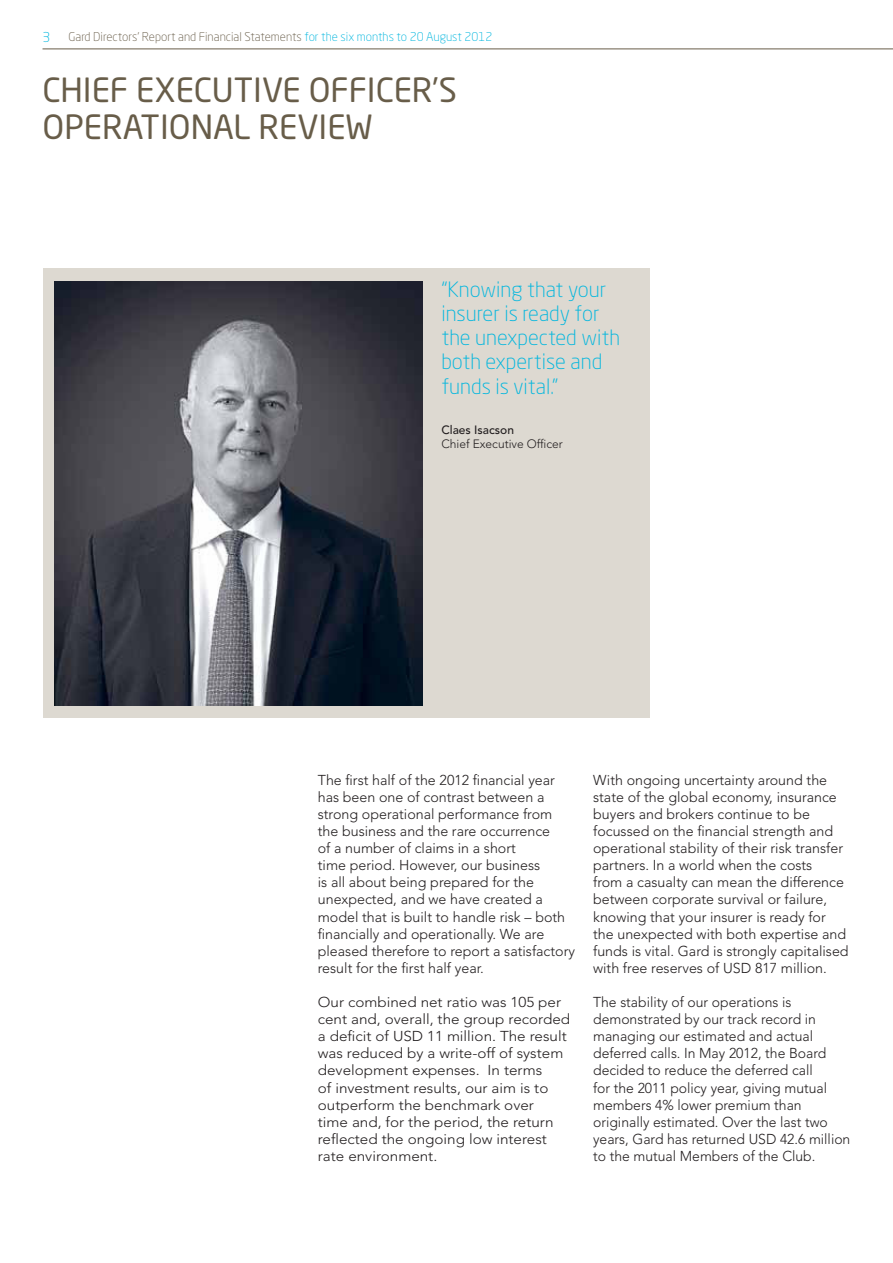
<style>
.page{position:relative;width:893px;height:1263px;background:#fff}
.page>*{position:absolute;margin:0;border:0;box-sizing:border-box;transform-origin:0 0}
.t1{font:33px "Neo Sans Std";color:#685d49}
.t2{font:300 21px/24.3px "Neo Sans Std";color:#00b6de}
.t3{font:300 14.25px/17.1px "Avenir LT Std";color:#231f20}
.t4{font:300 14.25px/17.1px "Avenir LT Std";color:#231f20;scale:1.07 1}
.t5{font:300 13.5px "Neo Sans Std";color:#00b6de}
.t6{font:300 12px "Neo Sans Std";color:#685d49}
.t7{font:300 12px "Avenir LT Std";color:#231f20}
.t8{font:500 12px "Avenir LT Std";color:#231f20}
.s1{color:#00b6de}
</style>
<div class="page">
<hr style="left:43px;top:49px;width:850px;height:1px;background:#685d49">
<div style="left:43px;top:269px;width:607px;height:449px;background:#ddd9d1"></div>
<img style="left:54px;top:281px;width:368px;height:424px">
<p class="t5" style="left:43px;top:29px;width:9px">3</p>
<p class="t6" style="left:68px;top:29px;width:425px">Gard Directors’ Report and Financial Statements <span class="s1">for the six months to 20 August 2012</span></p>
<p class="t1" style="left:43px;top:69px;width:416px">CHIEF EXECUTIVE OFFICER’S</p>
<p class="t1" style="left:43px;top:107px;width:332px">OPERATIONAL REVIEW</p>
<p class="t2" style="left:441px;top:277px;width:180px">“Knowing that your insurer is ready for the unexpected with both expertise and funds is vital.”</p>
<p class="t8" style="left:441px;top:423px;width:74px">Claes Isacson</p>
<p class="t7" style="left:441px;top:437px;width:123px">Chief Executive Officer</p>
<p class="t3" style="left:318px;top:771px;width:259px">The first half of the 2012 financial year has been one of contrast between a strong operational performance from the business and the rare occurrence<br>of a number of claims in a short<br>time period. However, our business<br>is all about being prepared for the unexpected, and we have created a model that is built to handle risk – both financially and operationally. We are pleased therefore to report a satisfactory result for the first half year.</p>
<p class="t4" style="left:318px;top:994px;width:237px">Our combined net ratio was 105 per cent and, overall, the group recorded a deficit of USD 11 million. The result was reduced by a write-off of system development expenses. In terms<br>of investment results, our aim is to outperform the benchmark over<br>time and, for the period, the return reflected the ongoing low interest rate environment.</p>
<p class="t3" style="left:593px;top:771px;width:257px">With ongoing uncertainty around the state of the global economy, insurance buyers and brokers continue to be focussed on the financial strength and operational stability of their risk transfer partners. In a world when the costs<br>from a casualty can mean the difference between corporate survival or failure, knowing that your insurer is ready for the unexpected with both expertise and funds is vital. Gard is strongly capitalised with free reserves of USD 817 million.</p>
<p class="t3" style="left:593px;top:994px;width:259px">The stability of our operations is demonstrated by our track record in managing our estimated and actual deferred calls. In May 2012, the Board decided to reduce the deferred call<br>for the 2011 policy year, giving mutual members 4% lower premium than originally estimated. Over the last two years, Gard has returned USD 42.6 million to the mutual Members of the Club.</p>
</div>
